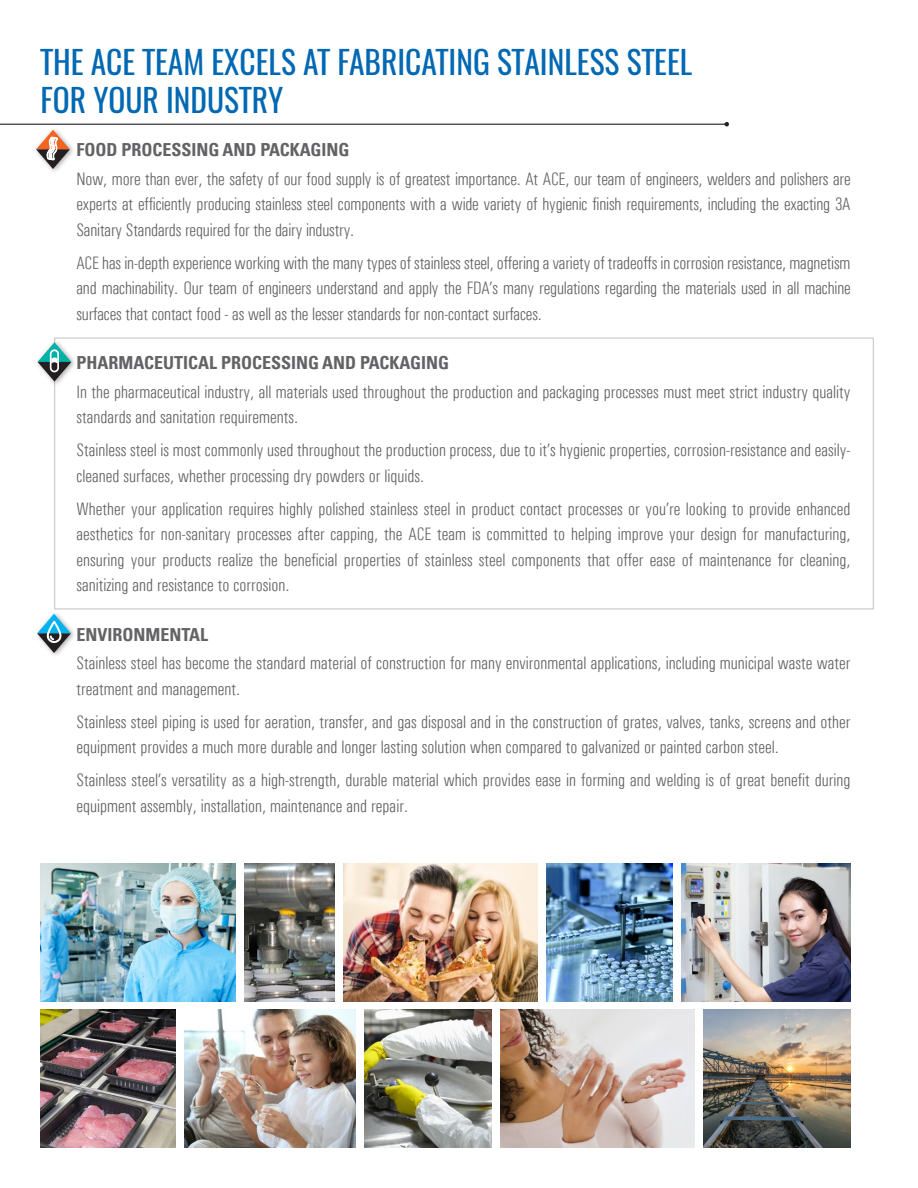
<style>
.page{position:relative;width:918px;height:1188px;background:#fff}
.page>*{position:absolute;margin:0;border:0;box-sizing:border-box;transform-origin:0 0}
.t1{font:31.5px/37.5px "Oswald";color:#0168b3}
.t2{font:300 condensed 18px/25.5px "Univers";color:#636366}
.t3{font:700 condensed 18px "Univers";color:#636366}
</style>
<div class="page">
<hr style="left:0;top:124px;width:727px;height:1px;background:#231f20">
<svg style="left:724px;top:122px;width:5px;height:4px"></svg>
<img style="left:40px;top:864px;width:196px;height:137px">
<img style="left:344px;top:864px;width:193px;height:137px">
<img style="left:547px;top:864px;width:126px;height:137px">
<img style="left:245px;top:864px;width:89px;height:137px">
<img style="left:184px;top:1010px;width:172px;height:138px">
<img style="left:501px;top:1010px;width:194px;height:138px">
<img style="left:704px;top:1010px;width:146px;height:138px">
<img style="left:365px;top:1010px;width:127px;height:137px">
<img style="left:682px;top:864px;width:168px;height:137px">
<img style="left:40px;top:1010px;width:135px;height:138px">
<div style="left:32px;top:126px;width:44px;height:48px;background:#231f20;opacity:.4"></div>
<svg style="left:36px;top:130px;width:34px;height:39px"></svg>
<div style="left:34px;top:339px;width:43px;height:48px;background:#231f20;opacity:.4"></div>
<svg style="left:38px;top:342px;width:33px;height:40px"></svg>
<div style="left:33px;top:610px;width:44px;height:48px;background:#231f20;opacity:.4"></div>
<svg style="left:37px;top:614px;width:34px;height:39px"></svg>
<p class="t1" style="left:40px;top:44px;width:653px">THE ACE TEAM EXCELS AT FABRICATING STAINLESS STEEL<br>FOR YOUR INDUSTRY</p>
<p class="t3" style="left:76px;top:139px;width:275px">FOOD PROCESSING AND PACKAGING</p>
<p class="t2" style="left:76px;top:166px;width:776px;text-align:justify">Now, more than ever, the safety of our food supply is of greatest importance. At ACE, our team of engineers, welders and polishers are experts at efficiently producing stainless steel components with a wide variety of hygienic finish requirements, including the exacting 3A Sanitary Standards required for the dairy industry.</p>
<p class="t2" style="left:76px;top:250px;width:776px;text-align:justify">ACE has in-depth experience working with the many types of stainless steel, offering a variety of tradeoffs in corrosion resistance, magnetism and machinability. Our team of engineers understand and apply the FDA’s many regulations regarding the materials used in all machine surfaces that contact food - as well as the lesser standards for non-contact surfaces.</p>
<p class="t3" style="left:76px;top:352px;width:374px">PHARMACEUTICAL PROCESSING AND PACKAGING</p>
<p class="t2" style="left:76px;top:379px;width:776px">In the pharmaceutical industry, all materials used throughout the production and packaging processes must meet strict industry quality standards and sanitation requirements.</p>
<p class="t2" style="left:76px;top:438px;width:776px">Stainless steel is most commonly used throughout the production process, due to it’s hygienic properties, corrosion-resistance and easily&shy;cleaned surfaces, whether processing dry powders or liquids.</p>
<p class="t2" style="left:76px;top:496px;width:776px;text-align:justify">Whether your application requires highly polished stainless steel in product contact processes or you’re looking to provide enhanced aesthetics for non-sanitary processes after capping, the ACE team is committed to helping improve your design for manufacturing, ensuring your products realize the beneficial properties of stainless steel components that offer ease of maintenance for cleaning, sanitizing and resistance to corrosion.</p>
<p class="t3" style="left:76px;top:624px;width:133px">ENVIRONMENTAL</p>
<p class="t2" style="left:76px;top:651px;width:776px">Stainless steel has become the standard material of construction for many environmental applications, including municipal waste water treatment and management.</p>
<p class="t2" style="left:76px;top:709px;width:776px">Stainless steel piping is used for aeration, transfer, and gas disposal and in the construction of grates, valves, tanks, screens and other equipment provides a much more durable and longer lasting solution when compared to galvanized or painted carbon steel.</p>
<p class="t2" style="left:76px;top:768px;width:776px">Stainless steel’s versatility as a high-strength, durable material which provides ease in forming and welding is of great benefit during equipment assembly, installation, maintenance and repair.</p>
</div>
